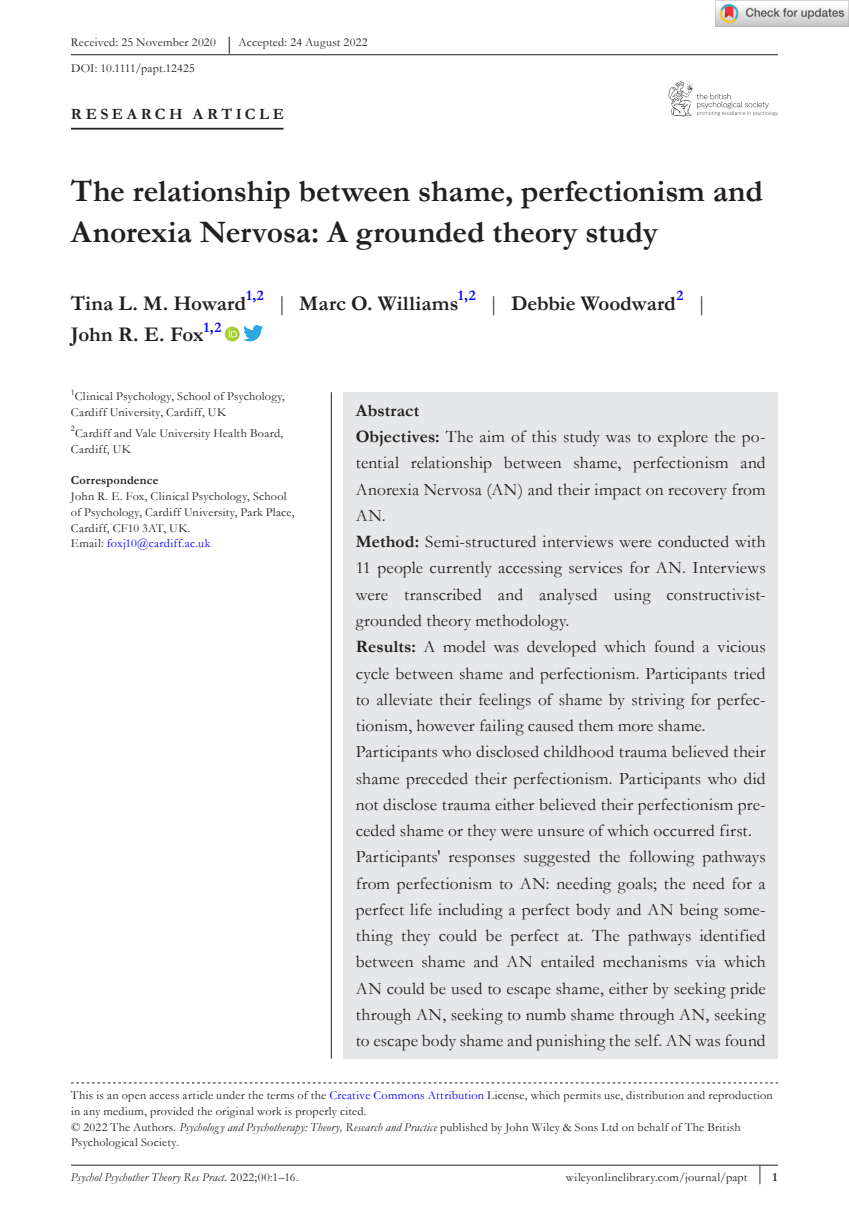
<style>
.page{position:relative;width:849px;height:1221px;background:#fff}
.page>*{position:absolute;margin:0;border:0;box-sizing:border-box;transform-origin:0 0}
.t1{font:700 31.5px/40.2px "Garamond";letter-spacing:-.005em;color:#231f20}
.t2{font:700 21px/31.5px "Garamond";color:#231f20}
.t3{font:17.5px/26.2px "Garamond";letter-spacing:.01em;color:#231f20}
.t4{font:700 15.75px "Garamond";letter-spacing:.22em;color:#231f20}
.t5{font:12.25px/15.8px "Garamond";letter-spacing:.02em;color:#231f20}
.t6{font:italic 12.25px "Garamond";letter-spacing:.015em;color:#231f20}
.t7{font:700 12.25px "Garamond";letter-spacing:.02em;color:#231f20}
.s1{font-size:18.38px}
.s2{font-weight:400}
.s3{color:#00f}
.s4{font-weight:700}
.s5{font-style:italic}
.s6{font-style:normal}
</style>
<div class="page">
<hr style="left:71px;top:1164px;width:706px;height:1px;background:#231f20">
<svg style="left:668px;top:82px;width:109px;height:34px"></svg>
<hr style="left:71px;top:128px;width:212px;height:1px;background:#231f20">
<svg style="left:225px;top:326px;width:14px;height:15px"></svg>
<svg style="left:229px;top:329px;width:8px;height:8px"></svg>
<svg style="left:243px;top:325px;width:20px;height:16px"></svg>
<hr style="left:71px;top:54px;width:706px;height:1px;background:#231f20">
<svg style="left:71px;top:1082px;width:706px;height:1px"></svg>
<div style="left:343px;top:392px;width:434px;height:666px;background:#e6e7e9"></div>
<hr style="left:331px;top:392px;width:1px;height:666px;background:#231f20">
<img style="left:715px;top:0;width:133px;height:26px">
<p class="t5" style="left:71px;top:30px;width:298px;line-height:25.2px">Received: 25 November 2020 <span class="s1">|</span> Accepted: 24 August 2022<br>DOI: 10.1111/papt.12425</p>
<p class="t4" style="left:71px;top:103px;width:214px">RESEARCH ARTICLE</p>
<h1 class="t1" style="left:71px;top:171px;width:693px">The relationship between shame, perfectionism and<br>Anorexia Nervosa: A grounded theory study</h1>
<p class="t2" style="left:71px;top:287px;width:637px">Tina L. M. Howard<sup>1,2</sup> <span class="s2">|</span> Marc O. Williams<sup>1,2</sup> <span class="s2">|</span> Debbie Woodward<sup>2</sup> <span class="s2">|<br></span>John R. E. Fox<sup>1,2</sup></p>
<p class="t5" style="left:71px;top:388px;width:215px"><sup>1</sup>Clinical Psychology, School of Psychology,<br>Cardiff University, Cardiff, UK</p>
<p class="t5" style="left:71px;top:425px;width:214px"><sup>2</sup>Cardiff and Vale University Health Board,<br>Cardiff, UK</p>
<p class="t7" style="left:71px;top:472px;width:89px">Correspondence</p>
<p class="t5" style="left:71px;top:488px;width:225px">John R. E. Fox, Clinical Psychology, School of Psychology, Cardiff University, Park Place, Cardiff, CF10 3AT, UK.<br>Email: <span class="s3">foxj10@cardiff.ac.uk</span></p>
<p class="t3" style="left:356px;top:397px;width:411px"><span class="s4">Abstract<br>Objectives:</span> The aim of this study was to explore the po&shy;tential relationship between shame, perfectionism and Anorexia Nervosa (AN) and their impact on recovery from AN.<br><span class="s4">Method:</span> Semi-structured interviews were conducted with 11 people currently accessing services for AN. Interviews were transcribed and analysed using constructivist&shy;grounded theory methodology.<br><span class="s4">Results:</span> A model was developed which found a vicious cycle between shame and perfectionism. Participants tried to alleviate their feelings of shame by striving for perfec&shy;tionism, however failing caused them more shame.<br>Participants who disclosed childhood trauma believed their shame preceded their perfectionism. Participants who did not disclose trauma either believed their perfectionism pre&shy;ceded shame or they were unsure of which occurred first.<br>Participants' responses suggested the following pathways from perfectionism to AN: needing goals; the need for a perfect life including a perfect body and AN being some&shy;thing they could be perfect at. The pathways identified between shame and AN entailed mechanisms via which AN could be used to escape shame, either by seeking pride through AN, seeking to numb shame through AN, seeking to escape body shame and punishing the self. AN was found</p>
<p class="t5" style="left:71px;top:1086px;width:703px">This is an open access article under the terms of the <span class="s3">Creative Commons Attribution</span> License, which permits use, distribution and reproduction in any medium, provided the original work is properly cited.<br>© 2022 The Authors. <span class="s5">Psycholog y and Psychotherapy: Theory, Research and Practice</span> published by John Wiley &amp; Sons Ltd on behalf of The British Psychological Society.</p>
<p class="t6" style="left:71px;top:1169px;width:229px">Psychol Psychother Theory Res Pract<span class="s6">. 2022;00:1–16.</span></p>
<p class="t5" style="left:565px;top:1169px;width:213px">wileyonlinelibrary.com/journal/papt <sup>|</sup> <span class="s4">1</span></p>
</div>
